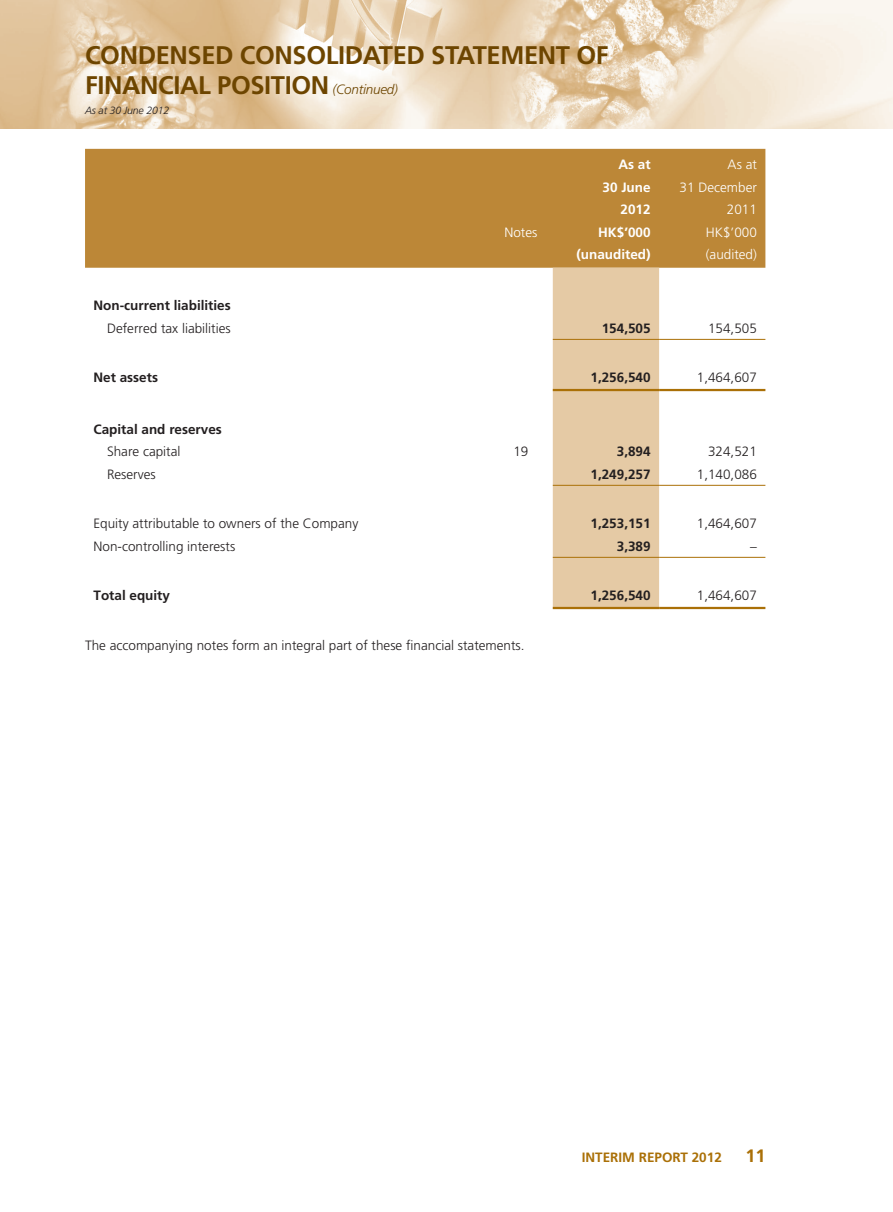
<style>
.page{position:relative;width:893px;height:1212px;background:#fff}
.page>*{position:absolute;margin:0;border:0;box-sizing:border-box;transform-origin:0 0}
.t1{font:700 25.5px/30px "Frutiger LT Std";letter-spacing:-.015em;color:#6d4500}
.t2{font:700 18px "Frutiger LT Std";color:#aa7007}
.t3{font:300 13.5px "Frutiger LT Std";color:#231f20}
.t4{font:700 13.5px "Frutiger LT Std";color:#231f20}
.t5{font:300 13.5px/22.5px "Frutiger LT Std";color:#fff;text-align:right}
.t6{font:700 13.5px/22.5px "Frutiger LT Std";color:#fff;text-align:right}
.t7{font:700 13.5px "Frutiger LT Std";color:#aa7007}
.t8{font:italic 300 10.5px "Frutiger LT Std";letter-spacing:-.015em;color:#231f20}
.s1{font-weight:300;font-style:italic;font-size:13.5px}
</style>
<div class="page">
<img style="left:0;top:0;width:893px;height:129px">
<div style="left:85px;top:149px;width:680px;height:119px;background:#bc8737"></div>
<div style="left:553px;top:268px;width:106px;height:339px;background:#e5caa5"></div>
<hr style="left:553px;top:339px;width:106px;height:1px;background:#aa7007">
<hr style="left:659px;top:339px;width:106px;height:1px;background:#aa7007">
<hr style="left:553px;top:389px;width:106px;height:2px;background:#aa7007">
<hr style="left:659px;top:389px;width:106px;height:2px;background:#aa7007">
<hr style="left:553px;top:485px;width:106px;height:1px;background:#aa7007">
<hr style="left:659px;top:485px;width:106px;height:1px;background:#aa7007">
<hr style="left:553px;top:557px;width:106px;height:1px;background:#aa7007">
<hr style="left:659px;top:557px;width:106px;height:1px;background:#aa7007">
<hr style="left:553px;top:607px;width:106px;height:2px;background:#aa7007">
<hr style="left:659px;top:607px;width:106px;height:2px;background:#aa7007">
<h1 class="t1" style="left:85px;top:40px;width:525px">CONDENSED CONSOLIDATED STATEMENT OF<br>FINANCIAL POSITION <span class="s1">(Continued)</span></h1>
<p class="t8" style="left:85px;top:105px;width:86px">As at 30 June 2012</p>
<p class="t6" style="left:603px;top:153px;width:50px">As at<br>30 June<br>2012</p>
<p class="t5" style="left:680px;top:153px;width:79px">As at<br>31 December<br>2011</p>
<p class="t5" style="left:504px;top:221px;width:35px">Notes</p>
<p class="t6" style="left:598px;top:221px;width:54px">HK$’000</p>
<p class="t5" style="left:706px;top:221px;width:53px">HK$’000</p>
<p class="t6" style="left:576px;top:243px;width:76px">(unaudited)</p>
<p class="t5" style="left:706px;top:243px;width:53px">(audited)</p>
<p class="t4" style="left:94px;top:298px;width:139px">Non-current liabilities</p>
<p class="t3" style="left:107px;top:321px;width:125px">Deferred tax liabilities</p>
<p class="t4" style="left:602px;top:320px;width:50px">154,505</p>
<p class="t3" style="left:708px;top:321px;width:50px">154,505</p>
<p class="t4" style="left:94px;top:370px;width:66px">Net assets</p>
<p class="t4" style="left:591px;top:370px;width:62px">1,256,540</p>
<p class="t3" style="left:697px;top:370px;width:62px">1,464,607</p>
<p class="t4" style="left:94px;top:421px;width:130px">Capital and reserves</p>
<p class="t3" style="left:107px;top:444px;width:75px">Share capital</p>
<p class="t3" style="left:513px;top:444px;width:17px">19</p>
<p class="t4" style="left:617px;top:444px;width:35px">3,894</p>
<p class="t3" style="left:708px;top:444px;width:50px">324,521</p>
<p class="t3" style="left:107px;top:467px;width:50px">Reserves</p>
<p class="t4" style="left:591px;top:466px;width:62px">1,249,257</p>
<p class="t3" style="left:697px;top:467px;width:62px">1,140,086</p>
<p class="t3" style="left:94px;top:516px;width:266px">Equity attributable to owners of the Company</p>
<p class="t4" style="left:591px;top:516px;width:62px">1,253,151</p>
<p class="t3" style="left:697px;top:516px;width:62px">1,464,607</p>
<p class="t3" style="left:94px;top:539px;width:143px">Non-controlling interests</p>
<p class="t4" style="left:617px;top:538px;width:35px">3,389</p>
<p class="t3" style="left:750px;top:539px;width:8px">–</p>
<p class="t4" style="left:94px;top:588px;width:78px">Total equity</p>
<p class="t4" style="left:591px;top:588px;width:62px">1,256,540</p>
<p class="t3" style="left:697px;top:588px;width:62px">1,464,607</p>
<p class="t3" style="left:85px;top:637px;width:441px">The accompanying notes form an integral part of these financial statements.</p>
<p class="t7" style="left:582px;top:1150px;width:142px">INTERIM REPORT 2012</p>
<h2 class="t2" style="left:745px;top:1145px;width:22px">11</h2>
</div>
